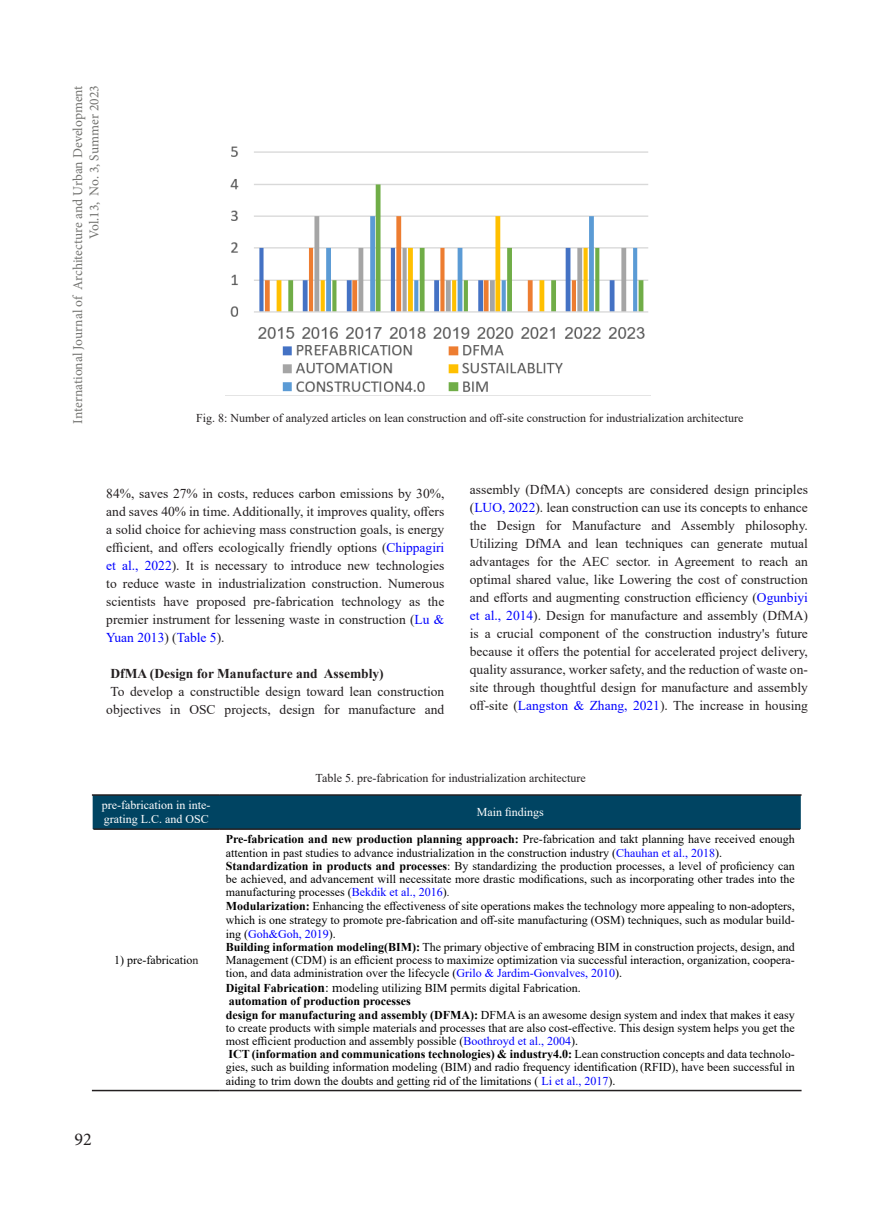
<style>
.page{position:relative;width:893px;height:1212px;background:#fff}
.page>*{position:absolute;margin:0;border:0;box-sizing:border-box;transform-origin:0 0}
.t1{font:18px "Minion Pro";color:#231f20}
.متن_لاتین_اصلی{font:13.5px/18px "Times New Roman";color:#231f20;text-align:justify}
.t2{font:13.5px/16.2px "Minion Pro";letter-spacing:-.005em;color:#737370;text-align:right}
.متن_لاتین_اصلی-2{font:700 13.5px "Times New Roman";color:#231f20}
.List_Paragraph{font:12px/13.2px "Times New Roman";color:#000;text-align:justify}
.abstract{font:12px "Times New Roman";color:#231f20}
.t3{font:12px/13.8px "Times New Roman";color:#fff}
.List_Paragraph-2{font:700 12px "Times New Roman";color:#000}
.s1{color:#00f}
.s2{color:#231f20}
.s3{font-weight:700}
.s4{font-size:10.5px}
.s5{font-weight:700;font-size:13.5px}
.s6{font-size:13.5px}
</style>
<div class="page">
<img style="left:225px;top:146px;width:425px;height:250px">
<div style="left:93px;top:796px;width:708px;height:33px;background:#004462"></div>
<hr style="left:92px;top:794px;width:128px;height:2px;background:#231f20">
<hr style="left:220px;top:794px;width:581px;height:2px;background:#231f20">
<hr style="left:93px;top:828px;width:127px;height:2px;background:#231f20">
<hr style="left:220px;top:828px;width:580px;height:2px;background:#231f20">
<hr style="left:92px;top:1090px;width:128px;height:1px;background:#231f20">
<hr style="left:220px;top:1090px;width:581px;height:1px;background:#231f20">
<p class="t2" style="left:70px;top:423px;width:339px;rotate:-90deg">International Journal of Architecture and Urban Development<br>Vol.13, No. 3, Summer 2023</p>
<p class="abstract" style="left:196px;top:409px;width:549px">Fig. 8: Number of analyzed articles on lean construction and off-site construction for industrialization architecture</p>
<p class="متن_لاتین_اصلی" style="left:106px;top:484px;width:340px">84%, saves 27% in costs, reduces carbon emissions by 30%, and saves 40% in time. Additionally, it improves quality, offers a solid choice for achieving mass construction goals, is energy efficient, and offers ecologically friendly options (<span class="s1">Chippagiri et al., 2022</span>). It is necessary to introduce new technologies to reduce waste in industrialization construction. Numerous scientists have proposed pre-fabrication technology as the premier instrument for lessening waste in construction (<span class="s1">Lu &amp; Yuan 2013</span>) (<span class="s1">Table 5</span>).</p>
<p class="متن_لاتین_اصلی-2" style="left:111px;top:664px;width:275px">DfMA (Design for Manufacture and Assembly)</p>
<p class="متن_لاتین_اصلی" style="left:106px;top:682px;width:340px;text-align:center">To develop a constructible design toward lean construction objectives in OSC projects, design for manufacture and</p>
<p class="متن_لاتین_اصلی" style="left:470px;top:480px;width:340px">assembly (DfMA) concepts are considered design principles (<span class="s1">LUO, 2022</span>). lean construction can use its concepts to enhance the Design for Manufacture and Assembly philosophy.<br>Utilizing DfMA and lean techniques can generate mutual advantages for the AEC sector. in Agreement to reach an optimal shared value, like Lowering the cost of construction and efforts and augmenting construction efficiency (<span class="s1">Ogunbiyi et al., 2014</span>). Design for manufacture and assembly (DfMA) is a crucial component of the construction industry's future because it offers the potential for accelerated project delivery, quality assurance, worker safety, and the reduction of waste on&shy;site through thoughtful design for manufacture and assembly off-site (<span class="s1">Langston &amp; Zhang, 2021</span>). The increase in housing</p>
<p class="abstract" style="left:316px;top:770px;width:272px">Table 5. pre-fabrication for industrialization architecture</p>
<p class="t3" style="left:102px;top:798px;width:108px">pre-fabrication in inte grating L.C. and OSC</p>
<p class="t3" style="left:477px;top:805px;width:69px">Main findings</p>
<p class="List_Paragraph" style="left:114px;top:953px;width:86px">1) pre-fabricatio<span class="s2">n</span></p>
<h1 class="t1" style="left:74px;top:1127px;width:19px">92</h1>
<p class="List_Paragraph" style="left:226px;top:832px;width:570px"><span class="s3">Pre-fabrication and new production planning approach:</span> Pre-fabrication and takt planning have received enough attention in past studies to advance industrialization in the construction industry (<span class="s1">Chauhan et al., 2018</span>).</p>
<p class="List_Paragraph" style="left:226px;top:859px;width:570px"><span class="s3">Standardization in products and processes</span>: By standardizing the production processes, a level of proficiency can be achieved, and advancement will necessitate more drastic modifications, such as incorporating other trades into the manufacturing processes (<span class="s1">Bekdik et al., 2016</span>)<span class="s4">.</span></p>
<p class="List_Paragraph" style="left:226px;top:899px;width:570px;line-height:13.8px"><span class="s3">Modularization:</span> Enhancing the effectiveness of site operations makes the technology more appealing to non-adopters, which is one strategy to promote pre-fabrication and off-site manufacturing (OSM) techniques, such as modular build&shy;ing (<span class="s1">Goh&amp;Goh, 2019</span>).</p>
<p class="List_Paragraph" style="left:226px;top:940px;width:570px"><span class="s3">Building information modeling(BIM):</span> The primary objective of embracing BIM in construction projects, design, and Management (CDM) is an efficient process to maximize optimization via successful interaction, organization, coopera&shy;tion, and data administration over the lifecycle (<span class="s1">Grilo &amp; Jardim-Gonvalves, 2010</span>).</p>
<p class="List_Paragraph" style="left:226px;top:981px;width:356px"><span class="s3">Digital Fabricati</span><span class="s5">on</span><span class="s6">: m</span>odeling utilizing BIM permits digital Fabrication.</p>
<p class="List_Paragraph-2" style="left:229px;top:993px;width:183px">automation of production processes</p>
<p class="List_Paragraph" style="left:226px;top:1007px;width:570px"><span class="s3">design for manufacturing and assembly (DFMA):</span> DFMA is an awesome design system and index that makes it easy to create products with simple materials and processes that are also cost-effective. This design system helps you get the most efficient production and assembly possible (<span class="s1">Boothroyd et al., 2004</span>).</p>
<p class="List_Paragraph" style="left:226px;top:1047px;width:570px"><span class="s3">ICT (information and communications technologies) &amp; industry4.0:</span> Lean construction concepts and data technolo&shy;gies, such as building information modeling (BIM) and radio frequency identification (RFID), have been successful in aiding to trim down the doubts and getting rid of the limitations ( <span class="s1">Li et al., 2017</span>).</p>
</div>
